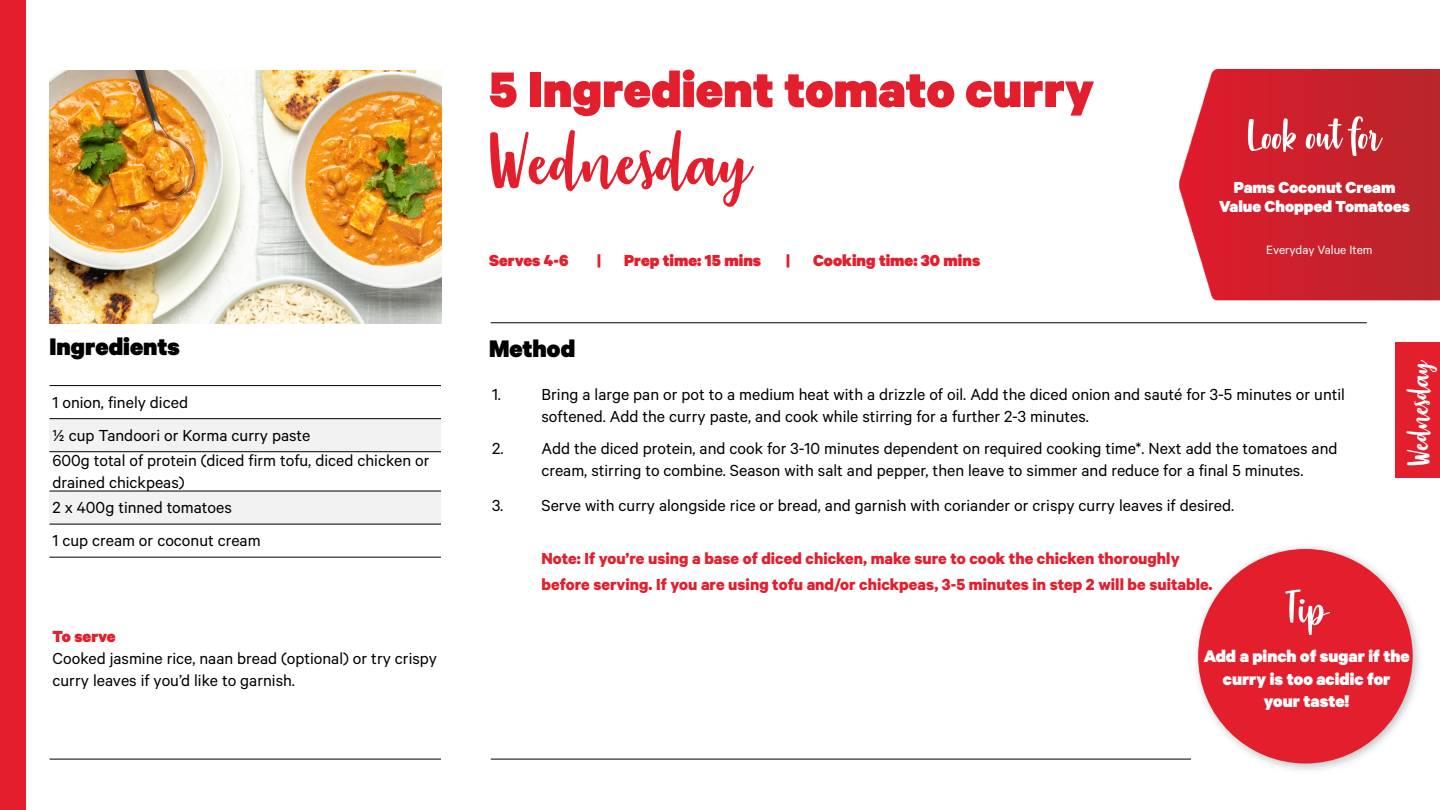
<style>
.page{position:relative;width:1440px;height:810px;background:#fff}
.page>*{position:absolute;margin:0;border:0;box-sizing:border-box;transform-origin:0 0}
.t1{font:90px "Strawberry Blossom";color:#e31f2d}
.t2{font:900 56.18px "Calibre";color:#e31f2d}
.t3{font:54px "Strawberry Blossom";color:#fff}
.t4{font:36px "Strawberry Blossom";color:#fff}
.t5{font:900 27px "Calibre";color:#000}
.t6{font:900 18.9px/22.6px "Calibre";color:#fff;text-align:center}
.t7{font:18px/21.6px "Calibre";color:#000}
.t8{font:700 18px "Calibre";color:#e31f2d}
.t9{font:900 18px "Calibre";color:#e31f2d}
.t10{font:900 18px "Calibre";color:#fff}
.t11{font:13.5px "Calibre";color:#fff}
</style>
<div class="page">
<img style="left:50px;top:70px;width:392px;height:253px">
<div style="left:1396px;top:342px;width:44px;height:136px;background:#e31f2d"></div>
<div style="left:0;top:0;width:26px;height:810px;background:#e31f2d"></div>
<hr style="left:491px;top:323px;width:876px;height:1px;background:#000">
<hr style="left:491px;top:759px;width:700px;height:1px;background:#000">
<img style="left:1180px;top:69px;width:260px;height:231px">
<div style="left:50px;top:419px;width:391px;height:33px;background:#f2f2f2"></div>
<div style="left:50px;top:491px;width:391px;height:33px;background:#f2f2f2"></div>
<hr style="left:50px;top:385px;width:391px;height:1px;background:#000">
<hr style="left:50px;top:419px;width:391px;height:1px;background:#000">
<hr style="left:50px;top:452px;width:391px;height:1px;background:#000">
<hr style="left:50px;top:491px;width:391px;height:1px;background:#000">
<hr style="left:50px;top:524px;width:391px;height:1px;background:#000">
<hr style="left:50px;top:557px;width:391px;height:1px;background:#000">
<hr style="left:50px;top:759px;width:391px;height:1px;background:#000">
<div style="left:1191px;top:542px;width:233px;height:233px;background:#000;opacity:.26"></div>
<div style="left:1198px;top:549px;width:215px;height:215px;background:#e31f2d;border-radius:50%"></div>
<p class="t5" style="left:50px;top:330px;width:132px">Ingredients</p>
<p class="t7" style="left:52px;top:391px;width:137px">1 onion, finely diced</p>
<p class="t7" style="left:52px;top:424px;width:259px">½ cup Tandoori or Korma curry paste</p>
<p class="t7" style="left:52px;top:449px;width:379px">600g total of protein (diced firm tofu, diced chicken or drained chickpeas)</p>
<p class="t7" style="left:52px;top:496px;width:181px">2 x 400g tinned tomatoes</p>
<p class="t7" style="left:52px;top:529px;width:210px">1 cup cream or coconut cream</p>
<p class="t9" style="left:52px;top:625px;width:65px">To serve</p>
<p class="t7" style="left:52px;top:647px;width:386px">Cooked jasmine rice, naan bread (optional) or try crispy curry leaves if you’d like to garnish.</p>
<p class="t2" style="left:489px;top:54px;width:607px">5 Ingredient tomato curry</p>
<p class="t1" style="left:491px;top:117px;width:263px">Wednesday</p>
<p class="t9" style="left:489px;top:249px;width:81px">Serves 4-6</p>
<p class="t9" style="left:597px;top:249px;width:5px">|</p>
<p class="t9" style="left:624px;top:249px;width:139px">Prep time: 15 mins</p>
<p class="t9" style="left:786px;top:249px;width:5px">|</p>
<p class="t9" style="left:813px;top:249px;width:169px">Cooking time: 30 mins</p>
<p class="t5" style="left:489px;top:331px;width:88px">Method</p>
<p class="t3" style="left:1248px;top:108px;width:135px">Look out for</p>
<p class="t10" style="left:1234px;top:177px;width:163px">Pams Coconut Cream</p>
<p class="t10" style="left:1219px;top:195px;width:193px">Value Chopped Tomatoes</p>
<p class="t11" style="left:1266px;top:242px;width:108px">Everyday Value Item</p>
<p class="t4" style="left:1401px;top:465px;width:106px;rotate:-90deg">Wednesday</p>
<p class="t7" style="left:492px;top:383px;width:10px">1.</p>
<p class="t7" style="left:542px;top:383px;width:805px">Bring a large pan or pot to a medium heat with a drizzle of oil. Add the diced onion and sauté for 3-5 minutes or until softened. Add the curry paste, and cook while stirring for a further 2-3 minutes.</p>
<p class="t7" style="left:492px;top:437px;width:13px">2.</p>
<p class="t7" style="left:542px;top:437px;width:798px">Add the diced protein, and cook for 3-10 minutes dependent on required cooking time*. Next add the tomatoes and cream, stirring to combine. Season with salt and pepper, then leave to simmer and reduce for a final 5 minutes.</p>
<p class="t7" style="left:492px;top:494px;width:13px">3.</p>
<p class="t7" style="left:542px;top:494px;width:694px">Serve with curry alongside rice or bread, and garnish with coriander or crispy curry leaves if desired.</p>
<p class="t8" style="left:542px;top:547px;width:640px">Note: If you’re using a base of diced chicken, make sure to cook the chicken thoroughly</p>
<p class="t8" style="left:542px;top:573px;width:673px">before serving. If you are using tofu and/or chickpeas, 3-5 minutes in step 2 will be suitable.</p>
<p class="t3" style="left:1286px;top:582px;width:41px">Tip</p>
<p class="t6" style="left:1204px;top:644px;width:207px">Add a pinch of sugar if the curry is too acidic for</p>
<p class="t6" style="left:1264px;top:689px;width:87px">your taste!</p>
</div>
